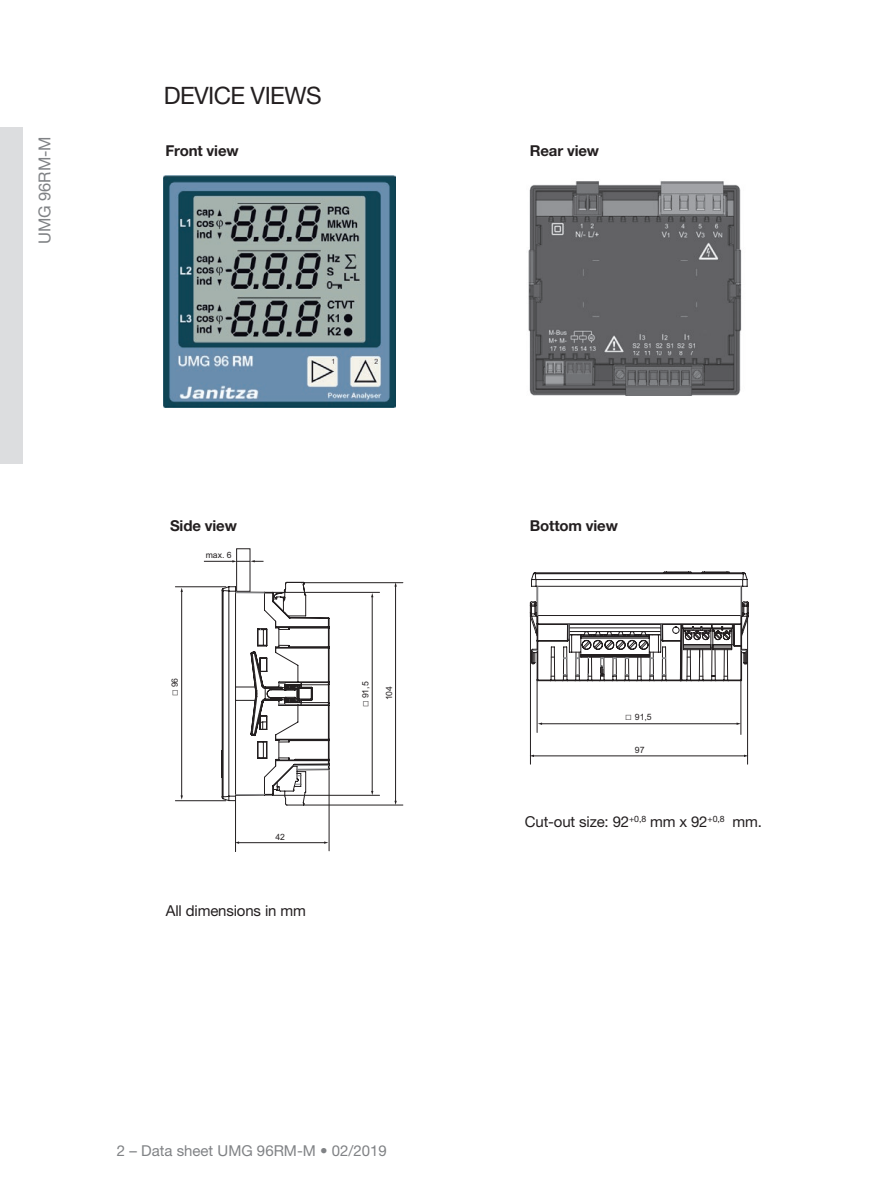
<style>
.page{position:relative;width:893px;height:1187px;background:#fff}
.page>*{position:absolute;margin:0;border:0;box-sizing:border-box;transform-origin:0 0}
.t1{font:24px "Helvetica Neue LT";letter-spacing:-.025em;color:#231f20}
.t2{font:16.5px "Helvetica Neue LT";color:#808285}
.t3{font:15px "Helvetica Neue LT";letter-spacing:-.01em;color:#231f20}
.t4{font:700 15px "Helvetica Neue LT";letter-spacing:-.01em;color:#231f20}
.t5{font:15px "Helvetica Neue LT";color:#808285}
.t6{font:8.7px "Arial";color:#231f20}
.s1{font-size:10.95px}
.s2{font-size:11.1px}
</style>
<div class="page">
<div style="left:0;top:128px;width:23px;height:335px;background:#dcdddf"></div>
<img style="left:163px;top:175px;width:232px;height:233px">
<svg style="left:204px;top:548px;width:125px;height:257px"></svg>
<hr style="left:395px;top:585px;width:1px;height:216px;background:#231f20">
<hr style="left:301px;top:582px;width:102px;height:1px;background:#231f20">
<hr style="left:303px;top:804px;width:100px;height:1px;background:#231f20">
<hr style="left:372px;top:596px;width:1px;height:195px;background:#231f20">
<hr style="left:273px;top:592px;width:107px;height:1px;background:#231f20">
<hr style="left:273px;top:795px;width:107px;height:1px;background:#231f20">
<hr style="left:175px;top:586px;width:51px;height:1px;background:#231f20">
<hr style="left:175px;top:800px;width:51px;height:1px;background:#231f20">
<hr style="left:181px;top:591px;width:1px;height:205px;background:#231f20">
<hr style="left:235px;top:801px;width:1px;height:50px;background:#231f20">
<hr style="left:329px;top:770px;width:1px;height:80px;background:#231f20">
<hr style="left:238px;top:842px;width:87px;height:1px;background:#231f20">
<svg style="left:530px;top:572px;width:218px;height:109px"></svg>
<hr style="left:530px;top:616px;width:1px;height:148px;background:#231f20">
<hr style="left:747px;top:618px;width:1px;height:146px;background:#231f20">
<hr style="left:533px;top:755px;width:212px;height:1px;background:#231f20">
<hr style="left:537px;top:679px;width:1px;height:53px;background:#231f20">
<hr style="left:741px;top:680px;width:1px;height:54px;background:#231f20">
<hr style="left:541px;top:723px;width:196px;height:1px;background:#231f20">
<img style="left:528px;top:181px;width:214px;height:214px">
<h1 class="t1" style="left:164px;top:81px;width:159px">DEVICE VIEWS</h1>
<p class="t2" style="left:35px;top:244px;width:110px;rotate:-90deg">UMG 96RM-M</p>
<p class="t4" style="left:530px;top:142px;width:71px">Rear view</p>
<p class="t4" style="left:166px;top:142px;width:75px">Front view</p>
<p class="t4" style="left:170px;top:516px;width:68px">Side view</p>
<p class="t4" style="left:530px;top:516px;width:90px">Bottom view</p>
<p class="t6" style="left:206px;top:549px;width:27px">max. 6</p>
<p class="t6" style="left:169px;top:696px;width:20px;rotate:-90deg"><span class="s1">□</span> 96</p>
<p class="t6" style="left:275px;top:830px;width:11px">42</p>
<p class="t3" style="left:166px;top:901px;width:141px">All dimensions in mm</p>
<p class="t6" style="left:360px;top:707px;width:27px;rotate:-90deg"><span class="s1">□</span> 91,5</p>
<p class="t6" style="left:383px;top:700px;width:16px;rotate:-90deg">104</p>
<p class="t5" style="left:117px;top:1141px;width:271px">2 – Data sheet UMG 96RM-M • 02/2019</p>
<p class="t6" style="left:625px;top:711px;width:28px"><span class="s2">□</span> 91,5</p>
<p class="t6" style="left:635px;top:744px;width:11px">97</p>
<p class="t3" style="left:525px;top:812px;width:239px">Cut-out size: 92<sup>+0,8</sup> mm x 92<sup>+0,8</sup> mm.</p>
</div>
